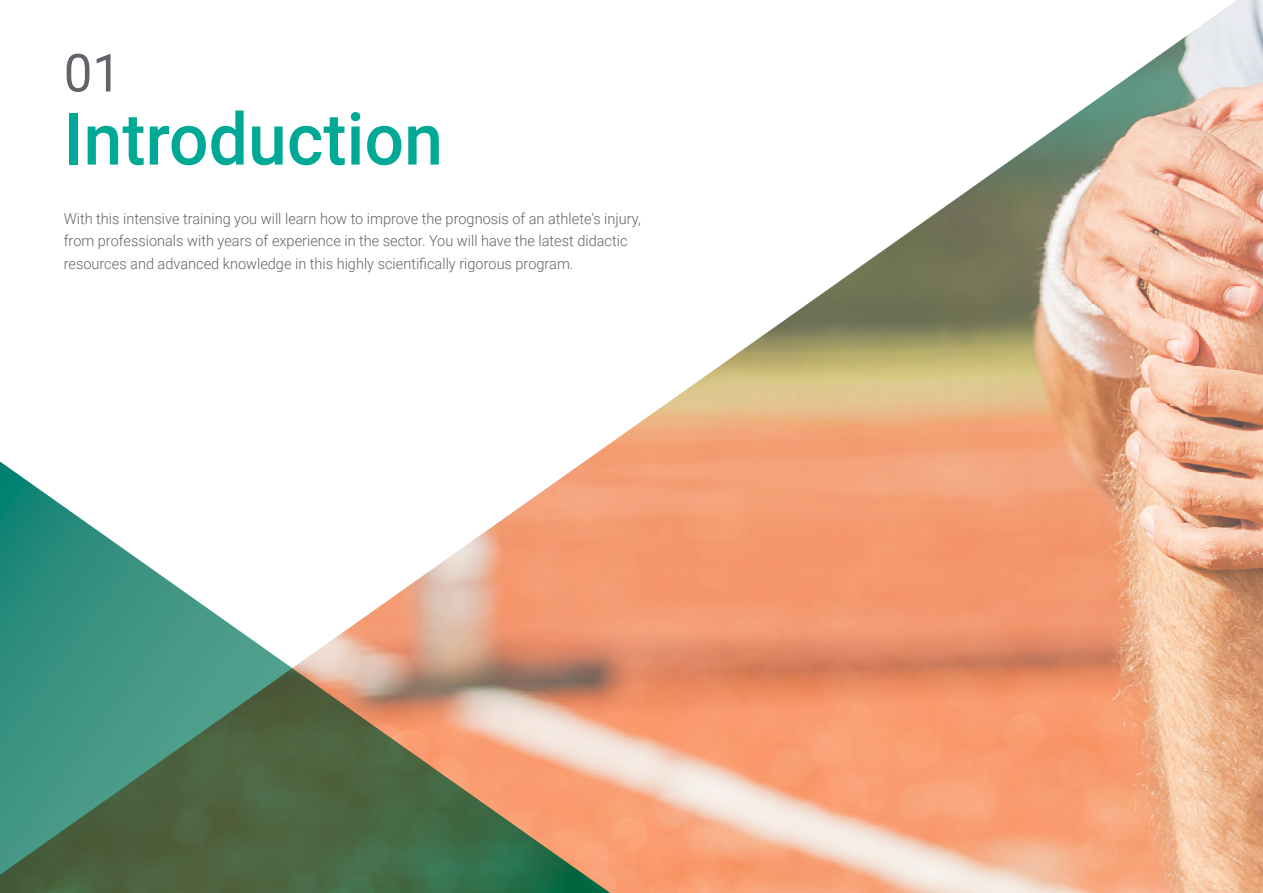
<style>
.page{position:relative;width:1263px;height:893px;background:#fff}
.page>*{position:absolute;margin:0;border:0;box-sizing:border-box;transform-origin:0 0}
.t1{font:500 72px "Roboto";color:#00a996}
.t2{font:52.5px "Roboto";color:#61646a}
.t3{font:300 15px/22.5px "Roboto";color:#61646a}
</style>
<div class="page">
<img style="left:606px;top:0;width:657px;height:893px">
<svg style="left:0;top:446px;width:640px;height:447px"></svg>
<h2 class="t2" style="left:64px;top:36px;width:59px">01</h2>
<h1 class="t1" style="left:64px;top:89px;width:381px">Introduction</h1>
<p class="t3" style="left:64px;top:207px;width:578px">With this intensive training you will learn how to improve the prognosis of an athlete's injury, from professionals with years of experience in the sector. You will have the latest didactic resources and advanced knowledge in this highly scientifically rigorous program.</p>
</div>
